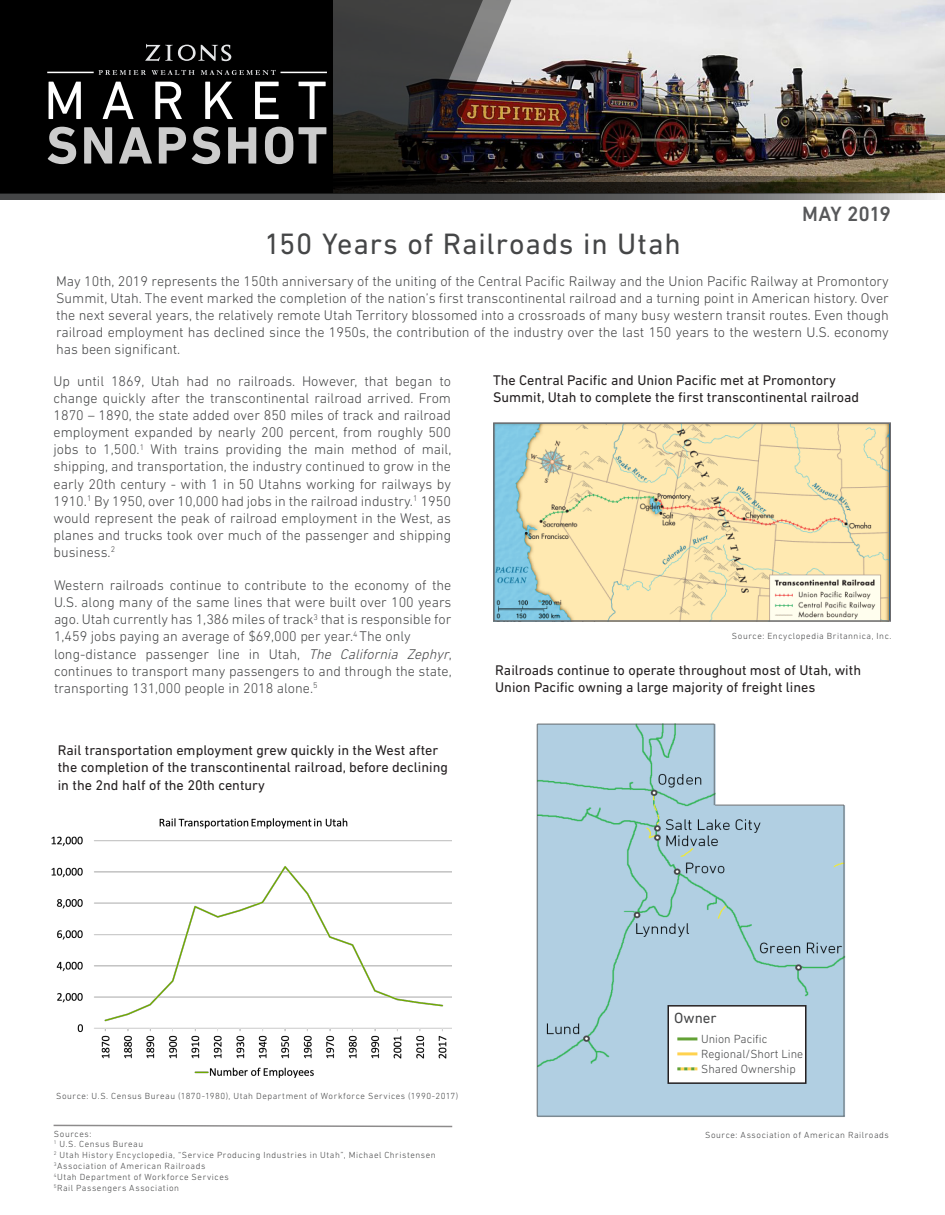
<style>
.page{position:relative;width:945px;height:1215px;background:#fff}
.page>*{position:absolute;margin:0;border:0;box-sizing:border-box;transform-origin:0 0}
.t1{font:30px "DIN Next LT Pro";letter-spacing:.025em;color:#454647}
.t2{font:500 21px "DIN Next LT Pro";letter-spacing:-.035em;color:#57585a}
.t3{font:15px "DIN Next LT Pro";color:#454647}
.t4{font:300 14.25px/17.1px "DIN Next LT Pro";color:#454647;text-align:justify}
.t5{font:14.25px/17.1px "DIN Next LT Pro";color:#231f20}
.t6{font:300 12px "DIN Next LT Pro";color:#454647}
.t7{font:300 9px/10.8px "DIN Next LT Pro";letter-spacing:.06em;color:#454647}
.s1{font-style:italic}
</style>
<div class="page">
<img style="left:511px;top:0;width:434px;height:177px">
<img style="left:483px;top:0;width:28px;height:177px">
<svg style="left:0;top:0;width:483px;height:177px;background:#141313"></svg>
<svg style="left:0;top:177px;width:945px;height:5px;background:#272318"></svg>
<svg style="left:0;top:182px;width:945px;height:17px;background:#2e2d28"></svg>
<svg style="left:99px;top:70px;width:47px;height:5px"></svg>
<svg style="left:152px;top:70px;width:43px;height:5px"></svg>
<svg style="left:201px;top:70px;width:75px;height:5px"></svg>
<svg style="left:145px;top:44px;width:86px;height:17px"></svg>
<svg style="left:49px;top:82px;width:32px;height:37px"></svg>
<svg style="left:103px;top:82px;width:31px;height:37px"></svg>
<svg style="left:155px;top:82px;width:27px;height:37px"></svg>
<svg style="left:205px;top:82px;width:28px;height:37px"></svg>
<svg style="left:255px;top:82px;width:24px;height:37px"></svg>
<svg style="left:299px;top:82px;width:27px;height:37px"></svg>
<hr style="left:281px;top:72px;width:46px;height:1px;background:#fff">
<hr style="left:47px;top:72px;width:47px;height:1px;background:#fff">
<svg style="left:48px;top:127px;width:28px;height:37px"></svg>
<svg style="left:84px;top:127px;width:28px;height:37px"></svg>
<svg style="left:119px;top:127px;width:33px;height:37px"></svg>
<svg style="left:159px;top:127px;width:27px;height:37px"></svg>
<svg style="left:192px;top:127px;width:28px;height:37px"></svg>
<svg style="left:228px;top:127px;width:28px;height:37px"></svg>
<svg style="left:265px;top:127px;width:28px;height:37px"></svg>
<svg style="left:299px;top:127px;width:27px;height:37px"></svg>
<img style="left:51px;top:818px;width:401px;height:260px">
<img style="left:496px;top:425px;width:392px;height:194px">
<div style="left:493px;top:422px;width:398px;height:200px;border:2px solid #6b6b6e"></div>
<img style="left:536px;top:723px;width:310px;height:393px">
<div style="left:668px;top:1006px;width:138px;height:77px;background:#fff"></div>
<div style="left:668px;top:1005px;width:139px;height:79px;border:2px solid #231f20"></div>
<hr style="left:677px;top:1037px;width:20px;height:3px;background:#63a135">
<hr style="left:677px;top:1052px;width:20px;height:3px;background:#ffd24f">
<svg style="left:677px;top:1067px;width:20px;height:3px"></svg>
<hr style="left:843px;top:805px;width:2px;height:311px;background:#454647">
<hr style="left:537px;top:1116px;width:308px;height:1px;background:#454647">
<hr style="left:537px;top:724px;width:1px;height:392px;background:#454647">
<hr style="left:537px;top:723px;width:177px;height:2px;background:#454647">
<hr style="left:714px;top:724px;width:1px;height:81px;background:#454647">
<hr style="left:715px;top:804px;width:129px;height:2px;background:#454647">
<svg style="left:53px;top:1124px;width:400px;height:4px"></svg>
<p class="t1" style="left:264px;top:227px;width:418px">150 Years of Railroads in Utah</p>
<p class="t2" style="left:802px;top:202px;width:90px">MAY 2019</p>
<p class="t4" style="left:56px;top:272px;width:834px">May 10th, 2019 represents the 150th anniversary of the uniting of the Central Pacific Railway and the Union Pacific Railway at Promontory Summit, Utah. The event marked the completion of the nation’s first transcontinental railroad and a turning point in American history. Over the next several years, the relatively remote Utah Territory blossomed into a crossroads of many busy western transit routes. Even though railroad employment has declined since the 1950s, the contribution of the industry over the last 150 years to the western U.S. economy has been significant.</p>
<p class="t4" style="left:54px;top:372px;width:399px">Up until 1869, Utah had no railroads. However, that began to change quickly after the transcontinental railroad arrived. From 1870 – 1890, the state added over 850 miles of track and railroad employment expanded by nearly 200 percent, from roughly 500 jobs to 1,500.<sup>1</sup> With trains providing the main method of mail, shipping, and transportation, the industry continued to grow in the early 20th century - with 1 in 50 Utahns working for railways by 1910.<sup>1</sup> By 1950, over 10,000 had jobs in the railroad industry.<sup>1</sup> 1950 would represent the peak of railroad employment in the West, as planes and trucks took over much of the passenger and shipping business.<sup>2</sup></p>
<p class="t4" style="left:54px;top:577px;width:399px">Western railroads continue to contribute to the economy of the U.S. along many of the same lines that were built over 100 years ago. Utah currently has 1,386 miles of track<sup>3</sup> that is responsible for 1,459 jobs paying an average of $69,000 per year.<sup>4</sup> The only</p>
<p class="t4" style="left:54px;top:645px;width:400px">long-distance passenger line in Utah, <span class="s1">The California Zephyr</span>, continues to transport many passengers to and through the state, transporting 131,000 people in 2018 alone.<sup>5</sup></p>
<p class="t5" style="left:58px;top:742px;width:382px">Rail transportation employment grew quickly in the West after</p>
<p class="t5" style="left:58px;top:759px;width:392px">the completion of the transcontinental railroad, before declining</p>
<p class="t5" style="left:58px;top:776px;width:209px">in the 2nd half of the 20th century</p>
<p class="t5" style="left:493px;top:371px;width:368px">The Central Pacific and Union Pacific met at Promontory<br>Summit, Utah to complete the first transcontinental railroad</p>
<p class="t7" style="left:732px;top:630px;width:161px">Source: Encyclopedia Britannica, Inc.</p>
<p class="t5" style="left:495px;top:662px;width:367px">Railroads continue to operate throughout most of Utah, with</p>
<p class="t5" style="left:495px;top:679px;width:322px">Union Pacific owning a large majority of freight lines</p>
<p class="t7" style="left:56px;top:1090px;width:404px">Source: U.S. Census Bureau (1870-1980), Utah Department of Workforce Services (1990-2017)</p>
<p class="t7" style="left:54px;top:1128px;width:39px">Sources:</p>
<p class="t7" style="left:54px;top:1139px;width:383px"><sup>1</sup> U.S. Census Bureau<br><sup>2</sup> Utah History Encyclopedia, “Service Producing Industries in Utah”, Michael Christensen</p>
<p class="t7" style="left:54px;top:1161px;width:153px"><sup>3</sup>Association of American Railroads</p>
<p class="t7" style="left:54px;top:1171px;width:176px"><sup>4</sup>Utah Department of Workforce Services</p>
<p class="t7" style="left:54px;top:1182px;width:127px"><sup>5</sup>Rail Passengers Association</p>
<p class="t3" style="left:674px;top:1010px;width:44px">Owner</p>
<p class="t6" style="left:701px;top:1032px;width:68px">Union Pacific</p>
<p class="t6" style="left:701px;top:1047px;width:104px">Regional/Short Line</p>
<p class="t6" style="left:701px;top:1062px;width:96px">Shared Ownership</p>
<p class="t7" style="left:705px;top:1130px;width:185px">Source: Association of American Railroads</p>
</div>
